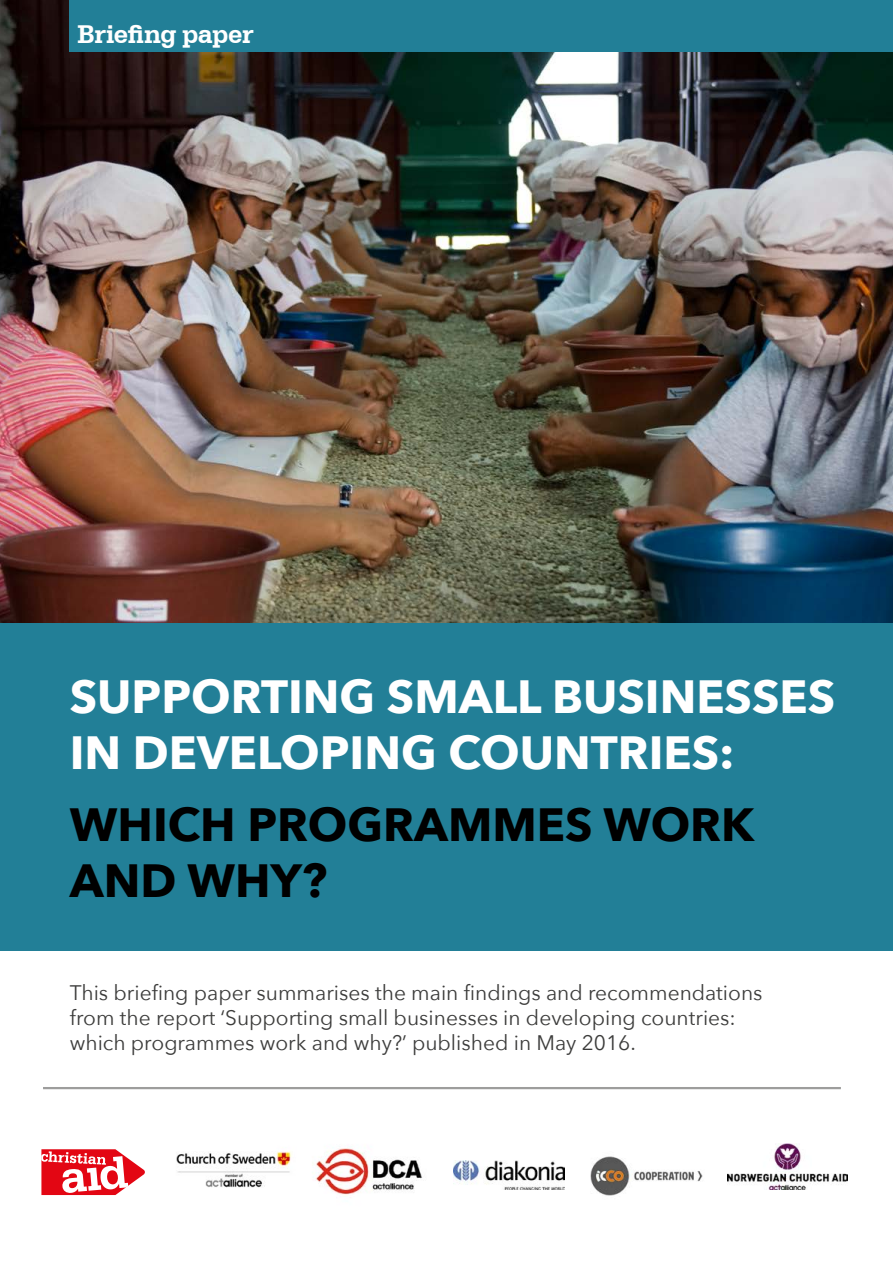
<style>
.page{position:relative;width:893px;height:1263px;background:#fff}
.page>*{position:absolute;margin:0;border:0;box-sizing:border-box;transform-origin:0 0}
.t1{font:700 46.5px/55.8px "Avenir Next";color:#fff}
.t2{font:700 46.5px/55.8px "Avenir Next";color:#000}
.t3{font:700 27px "Serifa BT";letter-spacing:-.015em;color:#fff}
.t4{font:21px/25.2px "Avenir Next";color:#3c3c3b}
</style>
<div class="page">
<img style="left:0;top:0;width:893px;height:623px">
<div style="left:0;top:623px;width:893px;height:327px;background:#227f97"></div>
<div style="left:70px;top:0;width:823px;height:51px;background:#227f97"></div>
<svg style="left:41px;top:1149px;width:104px;height:46px"></svg>
<img style="left:176px;top:1151px;width:116px;height:37px">
<img style="left:315px;top:1148px;width:108px;height:48px">
<img style="left:590px;top:1156px;width:113px;height:40px">
<img style="left:728px;top:1143px;width:120px;height:46px">
<img style="left:454px;top:1160px;width:110px;height:29px">
<hr style="left:43px;top:1087px;width:798px;height:2px;background:#9d9d9c">
<p class="t3" style="left:77px;top:17px;width:178px">Briefing paper</p>
<h1 class="t1" style="left:70px;top:668px;width:767px">SUPPORTING SMALL BUSINESSES<br>IN DEVELOPING COUNTRIES:</h1>
<h1 class="t2" style="left:70px;top:796px;width:686px">WHICH PROGRAMMES WORK<br>AND WHY?</h1>
<p class="t4" style="left:70px;top:979px;width:694px">This briefing paper summarises the main findings and recommendations from the report ‘Supporting small businesses in developing countries: which programmes work and why?’ published in May 2016.</p>
</div>
